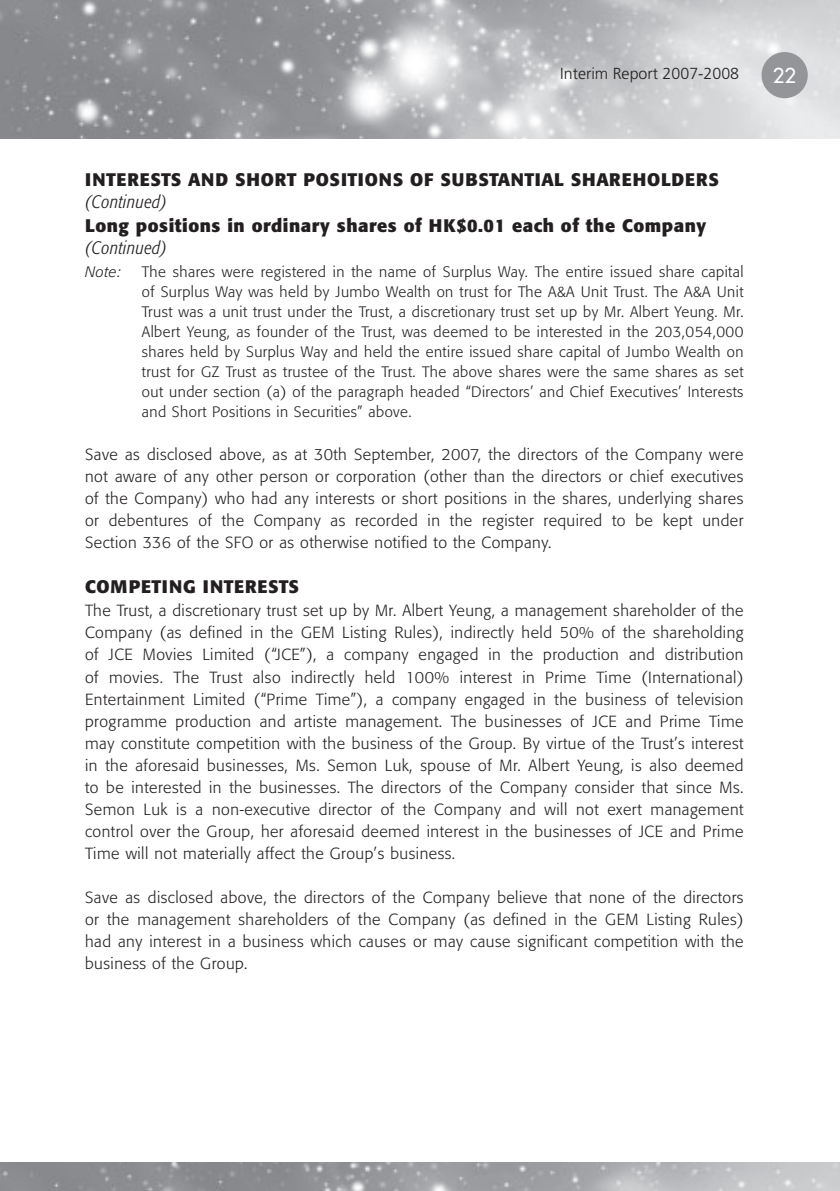
<style>
.page{position:relative;width:840px;height:1191px;background:#fff}
.page>*{position:absolute;margin:0;border:0;box-sizing:border-box;transform-origin:0 0}
.t1{font:20px "Futura";color:#fff}
.t2{font:700 18px "Formata";letter-spacing:.03em;color:#231f20}
.t3{font:italic 300 condensed 18px "Formata";letter-spacing:.025em;color:#231f20}
.t4{font:300 16px/22px "Formata";letter-spacing:.03em;color:#231f20;text-align:justify}
.t5{font:300 16px "Frutiger";color:#231f20}
.t6{font:300 15px/20px "Formata";letter-spacing:.03em;color:#231f20;text-align:justify}
.t7{font:italic 300 15px "Formata";color:#231f20}
</style>
<div class="page">
<img style="left:0;top:1162px;width:839px;height:28px">
<img style="left:0;top:0;width:839px;height:139px">
<div style="left:761px;top:52px;width:46px;height:46px;background:#939598;border-radius:50%"></div>
<p class="t5" style="left:560px;top:64px;width:180px">Interim Report 2007-2008</p>
<p class="t1" style="left:772px;top:67px;width:25px">22</p>
<p class="t2" style="left:85px;top:173px;width:635px">INTERESTS AND SHORT POSITIONS OF SUBSTANTIAL SHAREHOLDERS</p>
<p class="t3" style="left:85px;top:191px;width:84px">(Continued)</p>
<p class="t2" style="left:85px;top:220px;width:622px">Long positions in ordinary shares of HK$0.01 each of the Company</p>
<p class="t3" style="left:85px;top:238px;width:84px">(Continued)</p>
<p class="t7" style="left:85px;top:266px;width:37px">Note:</p>
<p class="t6" style="left:142px;top:263px;width:602px">The shares were registered in the name of Surplus Way. The entire issued share capital of Surplus Way was held by Jumbo Wealth on trust for The A&amp;A Unit Trust. The A&amp;A Unit Trust was a unit trust under the Trust, a discretionary trust set up by Mr. Albert Yeung. Mr.<br>Albert Yeung, as founder of the Trust, was deemed to be interested in the 203,054,000 shares held by Surplus Way and held the entire issued share capital of Jumbo Wealth on trust for GZ Trust as trustee of the Trust. The above shares were the same shares as set out under section (a) of the paragraph headed “Directors’ and Chief Executives’ Interests and Short Positions in Securities” above.</p>
<p class="t4" style="left:85px;top:445px;width:659px">Save as disclosed above, as at 30th September, 2007, the directors of the Company were not aware of any other person or corporation (other than the directors or chief executives of the Company) who had any interests or short positions in the shares, underlying shares or debentures of the Company as recorded in the register required to be kept under Section 336 of the SFO or as otherwise notified to the Company.</p>
<p class="t2" style="left:85px;top:580px;width:215px">COMPETING INTERESTS</p>
<p class="t4" style="left:85px;top:601px;width:659px">The Trust, a discretionary trust set up by Mr. Albert Yeung, a management shareholder of the Company (as defined in the GEM Listing Rules), indirectly held 50% of the shareholding of JCE Movies Limited (“JCE”), a company engaged in the production and distribution of movies. The Trust also indirectly held 100% interest in Prime Time (International)<br>Entertainment Limited (“Prime Time”), a company engaged in the business of television programme production and artiste management. The businesses of JCE and Prime Time may constitute competition with the business of the Group. By virtue of the Trust’s interest in the aforesaid businesses, Ms. Semon Luk, spouse of Mr. Albert Yeung, is also deemed to be interested in the businesses. The directors of the Company consider that since Ms.<br>Semon Luk is a non-executive director of the Company and will not exert management control over the Group, her aforesaid deemed interest in the businesses of JCE and Prime Time will not materially affect the Group’s business.</p>
<p class="t4" style="left:85px;top:887px;width:659px">Save as disclosed above, the directors of the Company believe that none of the directors or the management shareholders of the Company (as defined in the GEM Listing Rules) had any interest in a business which causes or may cause significant competition with the business of the Group.</p>
</div>
